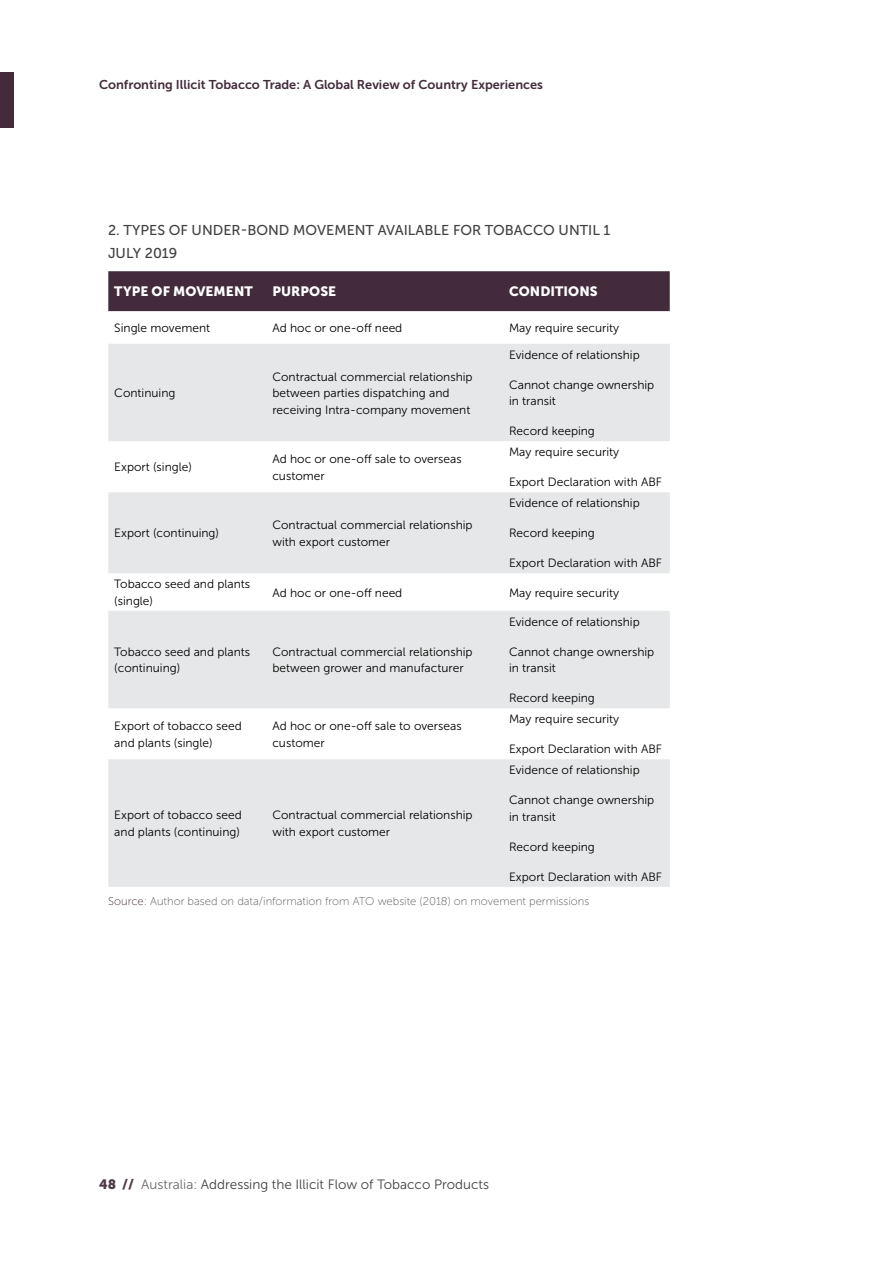
<style>
.page{position:relative;width:893px;height:1263px;background:#fff}
.page>*{position:absolute;margin:0;border:0;box-sizing:border-box;transform-origin:0 0}
.t1{font:14.25px/22.5px "Museo Sans 500";color:#414042}
.t2{font:13.5px "Museo Sans 300";color:#414042}
.t3{font:13.5px "Museo Sans 900";letter-spacing:.005em;color:#fff}
.t4{font:12.75px "Museo Sans 700";color:#432b3b}
.t5{font:12px/16.5px "Museo Sans 300";color:#000}
.t6{font:11.25px "Museo Sans 100";color:#58595b}
.s1{color:#432b3b}
.s2{font-family:"Museo Sans 900";color:#4f3947}
.s3{color:#696a6d}
</style>
<div class="page">
<div style="left:0;top:72px;width:14px;height:56px;background:#432b3b"></div>
<div style="left:108px;top:271px;width:562px;height:40px;background:#432b3b"></div>
<div style="left:108px;top:344px;width:562px;height:97px;background:#e6e7e8"></div>
<svg style="left:108px;top:492px;width:562px;height:395px;fill:#e6e7e8"></svg>
<p class="t4" style="left:99px;top:78px;width:445px">Confronting Illicit Tobacco Trade: A Global Review of Country Experiences</p>
<p class="t1" style="left:108px;top:219px;width:504px">2. TYPES OF UNDER-BOND MOVEMENT AVAILABLE FOR TOBACCO UNTIL 1<br>JULY 2019</p>
<p class="t3" style="left:114px;top:284px;width:140px">TYPE OF MOVEMENT</p>
<p class="t3" style="left:272px;top:284px;width:65px">PURPOSE</p>
<p class="t3" style="left:509px;top:284px;width:90px">CONDITIONS</p>
<p class="t5" style="left:114px;top:320px;width:97px">Single movement</p>
<p class="t5" style="left:272px;top:320px;width:131px">Ad hoc or one-off need</p>
<p class="t5" style="left:509px;top:320px;width:112px">May require security</p>
<p class="t5" style="left:114px;top:385px;width:63px">Continuing</p>
<p class="t5" style="left:272px;top:368px;width:202px">Contractual commercial relationship between parties dispatching and receiving Intra-company movement</p>
<p class="t5" style="left:114px;top:459px;width:79px">Export (single)</p>
<p class="t5" style="left:272px;top:451px;width:191px">Ad hoc or one-off sale to overseas customer</p>
<p class="t5" style="left:114px;top:525px;width:106px">Export (continuing)</p>
<p class="t5" style="left:272px;top:517px;width:202px">Contractual commercial relationship with export customer</p>
<p class="t5" style="left:509px;top:346px;width:132px">Evidence of relationship</p>
<p class="t5" style="left:509px;top:376px;width:147px">Cannot change ownership in transit</p>
<p class="t5" style="left:509px;top:423px;width:87px">Record keeping</p>
<p class="t5" style="left:509px;top:444px;width:112px">May require security</p>
<p class="t5" style="left:509px;top:474px;width:155px">Export Declaration with ABF</p>
<p class="t5" style="left:509px;top:495px;width:132px">Evidence of relationship</p>
<p class="t5" style="left:509px;top:525px;width:87px">Record keeping</p>
<p class="t5" style="left:509px;top:555px;width:155px">Export Declaration with ABF</p>
<p class="t5" style="left:114px;top:576px;width:137px">Tobacco seed and plants (single)</p>
<p class="t5" style="left:272px;top:584px;width:131px">Ad hoc or one-off need</p>
<p class="t5" style="left:509px;top:584px;width:112px">May require security</p>
<p class="t5" style="left:114px;top:643px;width:137px">Tobacco seed and plants (continuing)</p>
<p class="t5" style="left:272px;top:643px;width:202px">Contractual commercial relationship between grower and manufacturer</p>
<p class="t5" style="left:114px;top:718px;width:129px">Export of tobacco seed and plants (single)</p>
<p class="t5" style="left:272px;top:718px;width:191px">Ad hoc or one-off sale to overseas customer</p>
<p class="t5" style="left:509px;top:613px;width:132px">Evidence of relationship</p>
<p class="t5" style="left:509px;top:643px;width:147px">Cannot change ownership in transit</p>
<p class="t5" style="left:509px;top:690px;width:87px">Record keeping</p>
<p class="t5" style="left:509px;top:711px;width:112px">May require security</p>
<p class="t5" style="left:509px;top:741px;width:155px">Export Declaration with ABF</p>
<p class="t5" style="left:509px;top:762px;width:132px">Evidence of relationship</p>
<p class="t5" style="left:509px;top:792px;width:147px">Cannot change ownership in transit</p>
<p class="t5" style="left:509px;top:838px;width:87px">Record keeping</p>
<p class="t5" style="left:509px;top:868px;width:155px">Export Declaration with ABF</p>
<p class="t6" style="left:108px;top:895px;width:482px"><span class="s1">Source:</span> Author based on data/information from ATO website (2018) on movement permissions</p>
<p class="t5" style="left:114px;top:807px;width:129px">Export of tobacco seed and plants (continuing)</p>
<p class="t5" style="left:272px;top:807px;width:202px">Contractual commercial relationship with export customer</p>
<p class="t2" style="left:99px;top:1177px;width:392px"><span class="s2">48 //</span> <span class="s3">Australia:</span> Addressing the Illicit Flow of Tobacco Products</p>
</div>
